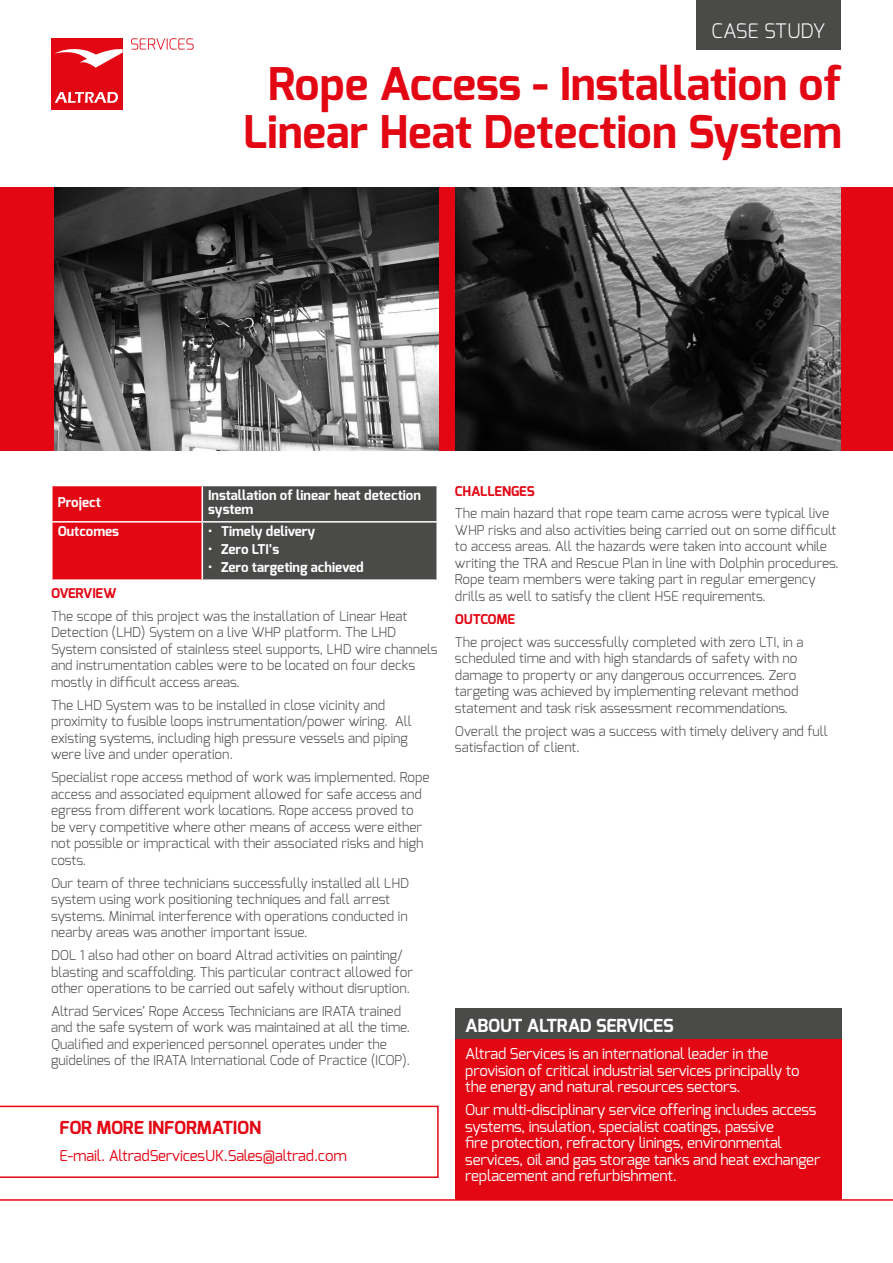
<style>
.page{position:relative;width:893px;height:1263px;background:#fff}
.page>*{position:absolute;margin:0;border:0;box-sizing:border-box;transform-origin:0 0}
.t1{font:700 45px/48px "Exo";color:#e30613;text-align:center}
.t2{font:300 19.95px "Exo";color:#fff}
.t3{font:700 18px "Exo";letter-spacing:-.01em;color:#fff}
.t4{font:700 18px "Exo";letter-spacing:-.01em;color:#e30613}
.t5{font:15px/16.5px "Exo";letter-spacing:-.01em;color:#fff}
.t6{font:15px "Exo";letter-spacing:-.01em;color:#e30613}
.t7{font:300 13.5px/16.5px "Exo";color:#4a4a49}
.t8{font:700 13.5px/13.5px "Exo";color:#fff}
.t9{font:700 13.5px "Exo";letter-spacing:-.01em;color:#e30613}
</style>
<div class="page">
<svg style="left:0;top:1106px;width:439px;height:72px"></svg>
<svg style="left:131px;top:38px;width:63px;height:12px"></svg>
<div style="left:51px;top:39px;width:72px;height:71px;background:#e30613"></div>
<svg style="left:55px;top:49px;width:68px;height:19px"></svg>
<svg style="left:55px;top:92px;width:63px;height:11px"></svg>
<div style="left:696px;top:0;width:145px;height:49px;background:#4a4a49"></div>
<hr style="left:0;top:1199px;width:893px;height:2px;background:#e30613">
<div style="left:0;top:187px;width:893px;height:264px;background:#e30613"></div>
<div style="left:455px;top:1008px;width:387px;height:191px;background:#e30613"></div>
<div style="left:455px;top:1008px;width:387px;height:31px;background:#4a4a49"></div>
<svg style="left:53px;top:486px;width:383px;height:93px;background:#863034"></svg>
<hr style="left:202px;top:486px;width:1px;height:35px;background:#fff">
<hr style="left:51px;top:521px;width:151px;height:2px;background:#fff">
<hr style="left:202px;top:521px;width:236px;height:2px;background:#fff">
<hr style="left:202px;top:523px;width:1px;height:56px;background:#fff">
<img style="left:54px;top:187px;width:385px;height:264px">
<img style="left:455px;top:187px;width:386px;height:264px">
<p class="t2" style="left:711px;top:18px;width:115px">CASE STUDY</p>
<p class="t1" style="left:243px;top:60px;width:600px">Rope Access - Installation of<br>Linear Heat Detection System</p>
<p class="t8" style="left:58px;top:495px;width:45px">Project</p>
<p class="t8" style="left:208px;top:488px;width:214px">Installation of linear heat detection system</p>
<p class="t8" style="left:58px;top:525px;width:63px">Outcomes</p>
<p class="t8" style="left:208px;top:525px;width:108px">• Timely delivery</p>
<p class="t8" style="left:208px;top:543px;width:72px">• Zero LTI’s</p>
<p class="t8" style="left:208px;top:560px;width:157px">• Zero targeting achieved</p>
<p class="t9" style="left:51px;top:584px;width:67px">OVERVIEW</p>
<p class="t7" style="left:51px;top:608px;width:388px">The scope of this project was the installation of Linear Heat Detection (LHD) System on a live WHP platform. The LHD System consisted of stainless steel supports, LHD wire channels and instrumentation cables were to be located on four decks mostly in difficult access areas.</p>
<p class="t7" style="left:51px;top:697px;width:362px">The LHD System was to be installed in close vicinity and proximity to fusible loops instrumentation/power wiring. All existing systems, including high pressure vessels and piping were live and under operation.</p>
<p class="t7" style="left:51px;top:769px;width:380px">Specialist rope access method of work was implemented. Rope access and associated equipment allowed for safe access and egress from different work locations. Rope access proved to be very competitive where other means of access were either not possible or impractical with their associated risks and high costs.</p>
<p class="t7" style="left:51px;top:874px;width:360px">Our team of three technicians successfully installed all LHD system using work positioning techniques and fall arrest systems. Minimal interference with operations conducted in nearby areas was another important issue.</p>
<p class="t7" style="left:51px;top:947px;width:364px">DOL 1 also had other on board Altrad activities on painting/ blasting and scaffolding. This particular contract allowed for other operations to be carried out safely without disruption.</p>
<p class="t7" style="left:51px;top:1003px;width:360px">Altrad Services’ Rope Access Technicians are IRATA trained and the safe system of work was maintained at all the time.<br>Qualified and experienced personnel operates under the guidelines of the IRATA International Code of Practice (ICOP).</p>
<p class="t4" style="left:60px;top:1116px;width:203px">FOR MORE INFORMATION</p>
<p class="t6" style="left:60px;top:1146px;width:289px">E-mail. AltradServicesUK.Sales@altrad.com</p>
<p class="t9" style="left:455px;top:482px;width:81px">CHALLENGES</p>
<p class="t7" style="left:455px;top:505px;width:385px">The main hazard that rope team came across were typical live WHP risks and also activities being carried out on some difficult to access areas. All the hazards were taken into account while writing the TRA and Rescue Plan in line with Dolphin procedures.<br>Rope team members were taking part in regular emergency drills as well to satisfy the client HSE requirements.</p>
<p class="t9" style="left:455px;top:610px;width:62px">OUTCOME</p>
<p class="t7" style="left:455px;top:633px;width:350px">The project was successfully completed with zero LTI, in a scheduled time and with high standards of safety with no damage to property or any dangerous occurrences. Zero targeting was achieved by implementing relevant method statement and task risk assessment recommendations.</p>
<p class="t7" style="left:455px;top:722px;width:374px">Overall the project was a success with timely delivery and full satisfaction of client.</p>
<p class="t3" style="left:465px;top:1014px;width:210px">ABOUT ALTRAD SERVICES</p>
<p class="t5" style="left:465px;top:1046px;width:336px">Altrad Services is an international leader in the provision of critical industrial services principally to the energy and natural resources sectors.</p>
<p class="t5" style="left:465px;top:1101px;width:357px">Our multi-disciplinary service offering includes access systems, insulation, specialist coatings, passive<br>fire protection, refractory linings, environmental services, oil and gas storage tanks and heat exchanger replacement and refurbishment.</p>
</div>
